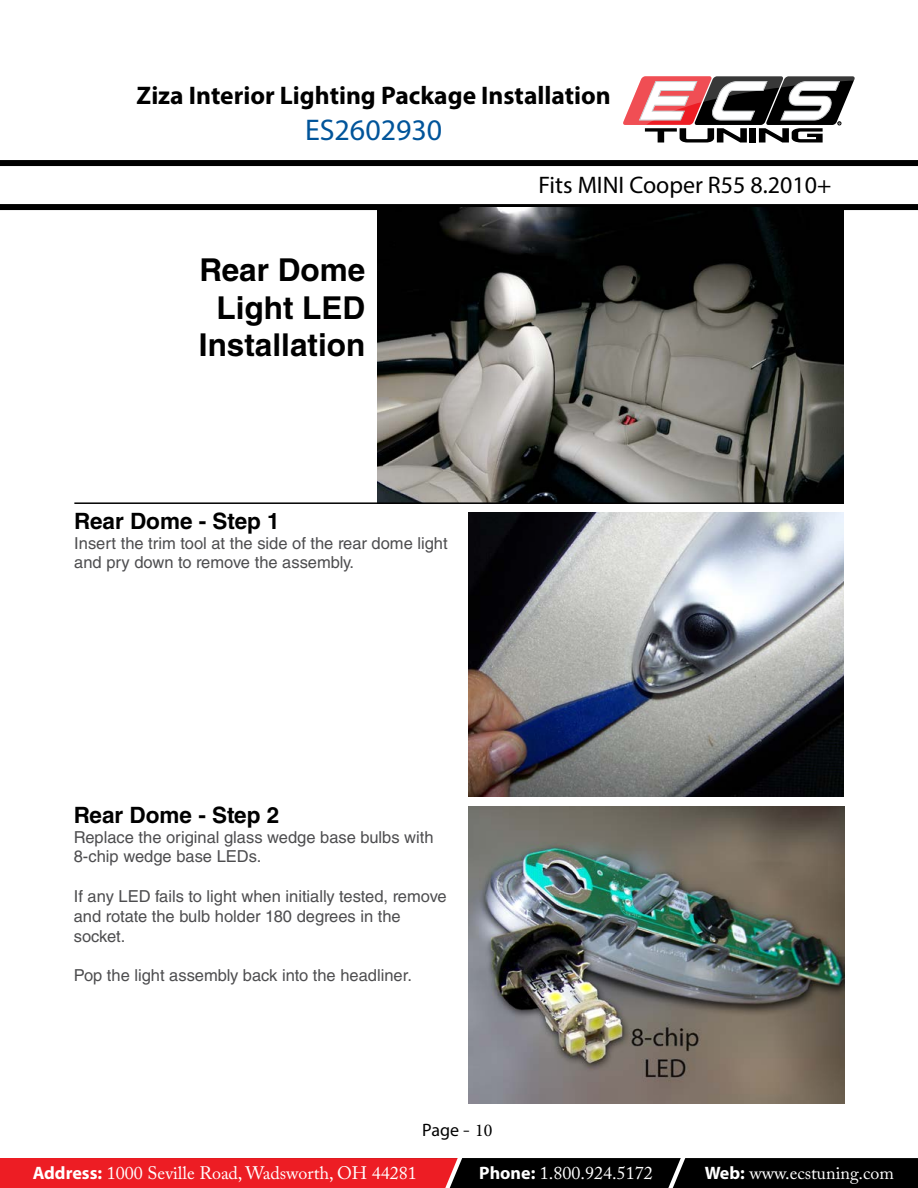
<style>
.page{position:relative;width:918px;height:1188px;background:#fff}
.page>*{position:absolute;margin:0;border:0;box-sizing:border-box;transform-origin:0 0}
.t1{font:700 31.5px/37.8px "Helvetica LT Std";color:#000;text-align:center}
.t2{font:30px "Myriad Pro";color:#00549a}
.t3{font:700 25.5px "Myriad Pro";color:#000}
.t4{font:24px "Myriad Pro";color:#000}
.t5{font:700 22.5px "Helvetica LT Std";color:#000}
.t6{font:18px "Adobe Caslon Pro";color:#fff}
.t7{font:18px "Myriad Pro";color:#000}
.t8{font:16.5px/19.8px "Helvetica LT Std";color:#4d4d4f}
.t9{font:700 2.55px "Helvetica Neue";color:#000}
.s1{font-family:"Adobe Caslon Pro"}
.s2{font-family:"Minion Pro"}
.s3{font-family:"Myriad Pro";font-weight:700}
</style>
<div class="page">
<svg style="left:0;top:1158px;width:918px;height:30px;background:#771114"></svg>
<div style="left:0;top:160px;width:918px;height:6px;background:#000"></div>
<div style="left:0;top:204px;width:918px;height:6px;background:#000"></div>
<svg style="left:623px;top:76px;width:232px;height:66px"></svg>
<img style="left:468px;top:513px;width:376px;height:283px">
<img style="left:468px;top:807px;width:376px;height:297px">
<img style="left:378px;top:207px;width:466px;height:295px">
<hr style="left:74px;top:502px;width:770px;height:2px;background:#000">
<h3 class="t3" style="left:137px;top:78px;width:476px">Ziza Interior Lighting Package Installation</h3>
<h2 class="t2" style="left:305px;top:111px;width:139px">ES2602930</h2>
<h3 class="t4" style="left:538px;top:170px;width:294px">Fits MINI Cooper R55 8.2010+</h3>
<p class="t9" style="left:838px;top:121px;width:3px">R</p>
<h1 class="t1" style="left:199px;top:250px;width:168px">Rear Dome<br>Light LED<br>Installation</h1>
<h3 class="t5" style="left:74px;top:507px;width:207px">Rear Dome - Step 1</h3>
<p class="t8" style="left:74px;top:533px;width:375px">Insert the trim tool at the side of the rear dome light and pry down to remove the assembly.</p>
<h3 class="t5" style="left:74px;top:801px;width:207px">Rear Dome - Step 2</h3>
<p class="t8" style="left:74px;top:827px;width:361px">Replace the original glass wedge base bulbs with<br>8-chip wedge base LEDs.</p>
<p class="t8" style="left:74px;top:886px;width:374px">If any LED fails to light when initially tested, remove and rotate the bulb holder 180 degrees in the socket.</p>
<p class="t8" style="left:74px;top:965px;width:340px">Pop the light assembly back into the headliner.</p>
<p class="t7" style="left:422px;top:1119px;width:72px">Page <span class="s1">-</span> <span class="s2">10</span></p>
<p class="t6" style="left:33px;top:1162px;width:386px"><span class="s3">Address:</span> 1000 Seville Road, Wadsworth, OH 44281</p>
<p class="t6" style="left:479px;top:1162px;width:175px"><span class="s3">Phone:</span> 1.800.924.5172</p>
<p class="t6" style="left:705px;top:1162px;width:191px"><span class="s3">Web:</span> www.ecstuning.com</p>
</div>
